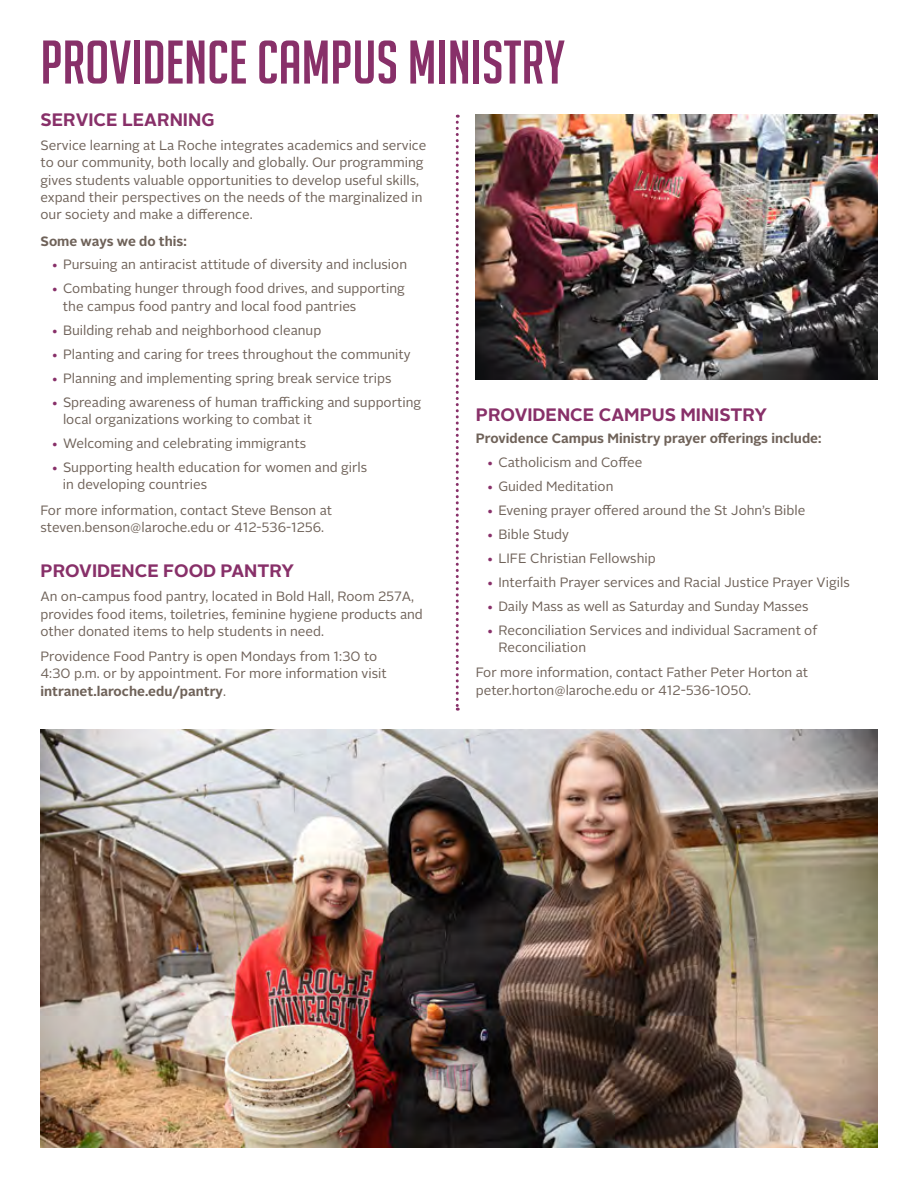
<style>
.page{position:relative;width:918px;height:1188px;background:#fff}
.page>*{position:absolute;margin:0;border:0;box-sizing:border-box;transform-origin:0 0}
.t1{font:60px "Big Noodle Titling";color:#883069}
.t2{font:700 18px "Alright Sans";color:#883069}
.Body_Text{font:13.5px/17.2px "Alright Sans";color:#6f6259}
.SUBHEAD{font:700 13.5px "Alright Sans";color:#6f6259}
.s1{color:#883069}
.s2{font-weight:700}
</style>
<div class="page">
<svg style="left:456px;top:115px;width:3px;height:596px"></svg>
<img style="left:476px;top:114px;width:402px;height:266px">
<img style="left:40px;top:729px;width:838px;height:419px">
<p class="t1" style="left:40px;top:30px;width:526px">PROVIDENCE CAMPUS MINISTRY</p>
<p class="t2" style="left:40px;top:107px;width:176px">SERVICE LEARNING</p>
<p class="Body_Text" style="left:40px;top:137px;width:387px">Service learning at La Roche integrates academics and service to our community, both locally and globally. Our programming gives students valuable opportunities to develop useful skills, expand their perspectives on the needs of the marginalized in our society and make a difference.</p>
<p class="SUBHEAD" style="left:40px;top:232px;width:148px">Some ways we do this:</p>
<p class="Body_Text" style="left:51px;top:256px;width:358px"><span class="s1">•</span> Pursuing an antiracist attitude of diversity and inclusion</p>
<p class="Body_Text" style="left:63px;top:280px;width:344px;text-indent:-12px"><span class="s1">•</span> Combating hunger through food drives, and supporting the campus food pantry and local food pantries</p>
<p class="Body_Text" style="left:51px;top:322px;width:272px"><span class="s1">•</span> Building rehab and neighborhood cleanup</p>
<p class="Body_Text" style="left:51px;top:346px;width:361px"><span class="s1">•</span> Planting and caring for trees throughout the community</p>
<p class="Body_Text" style="left:51px;top:370px;width:342px"><span class="s1">•</span> Planning and implementing spring break service trips</p>
<p class="Body_Text" style="left:63px;top:394px;width:360px;text-indent:-12px"><span class="s1">•</span> Spreading awareness of human trafficking and supporting local organizations working to combat it</p>
<p class="Body_Text" style="left:51px;top:435px;width:257px"><span class="s1">•</span> Welcoming and celebrating immigrants</p>
<p class="Body_Text" style="left:63px;top:459px;width:306px;text-indent:-12px"><span class="s1">•</span> Supporting health education for women and girls in developing countries</p>
<p class="Body_Text" style="left:40px;top:501px;width:293px">For more information, contact Steve Benson at steven.benson@laroche.edu or 412-536-1256.</p>
<p class="t2" style="left:40px;top:558px;width:255px">PROVIDENCE FOOD PANTRY</p>
<p class="Body_Text" style="left:40px;top:588px;width:384px">An on-campus food pantry, located in Bold Hall, Room 257A, provides food items, toiletries, feminine hygiene products and other donated items to help students in need.</p>
<p class="Body_Text" style="left:40px;top:648px;width:348px">Providence Food Pantry is open Mondays from 1:30 to<br>4:30 p.m. or by appointment. For more information visit <span class="s2">intranet.laroche.edu/pantry</span>.</p>
<p class="t2" style="left:476px;top:402px;width:293px">PROVIDENCE CAMPUS MINISTRY</p>
<p class="SUBHEAD" style="left:476px;top:429px;width:347px">Providence Campus Ministry prayer offerings include:</p>
<p class="Body_Text" style="left:486px;top:454px;width:158px"><span class="s1">•</span> Catholicism and Coffee</p>
<p class="Body_Text" style="left:486px;top:478px;width:129px"><span class="s1">•</span> Guided Meditation</p>
<p class="Body_Text" style="left:486px;top:502px;width:321px"><span class="s1">•</span> Evening prayer offered around the St John’s Bible</p>
<p class="Body_Text" style="left:486px;top:526px;width:84px"><span class="s1">•</span> Bible Study</p>
<p class="Body_Text" style="left:486px;top:550px;width:171px"><span class="s1">•</span> LIFE Christian Fellowship</p>
<p class="Body_Text" style="left:486px;top:574px;width:365px"><span class="s1">•</span> Interfaith Prayer services and Racial Justice Prayer Vigils</p>
<p class="Body_Text" style="left:486px;top:598px;width:324px"><span class="s1">•</span> Daily Mass as well as Saturday and Sunday Masses</p>
<p class="Body_Text" style="left:498px;top:622px;width:321px;text-indent:-12px"><span class="s1">•</span> Reconciliation Services and individual Sacrament of<br>Reconciliation</p>
<p class="Body_Text" style="left:476px;top:664px;width:334px">For more information, contact Father Peter Horton at peter.horton@laroche.edu or 412-536-1050.</p>
</div>
